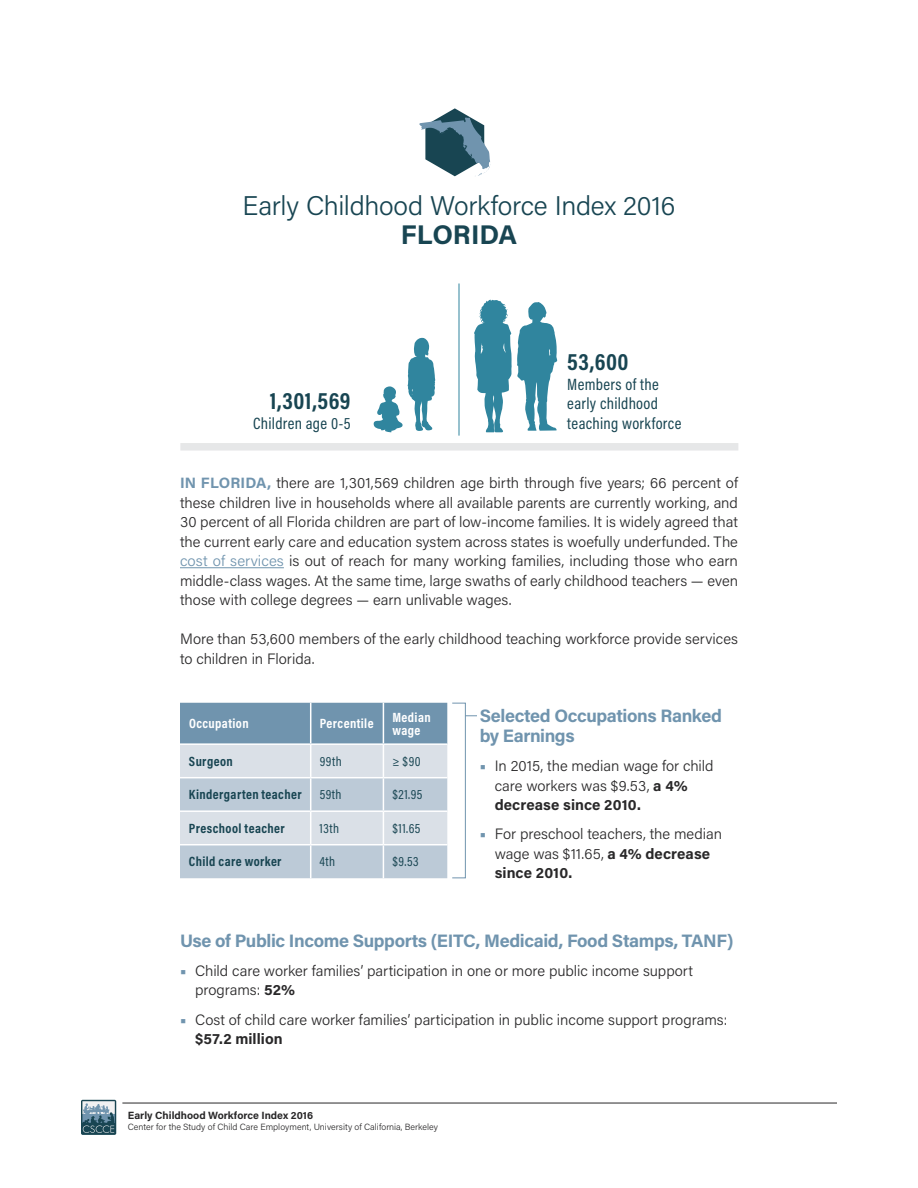
<style>
.page{position:relative;width:918px;height:1188px;background:#fff}
.page>*{position:absolute;margin:0;border:0;box-sizing:border-box;transform-origin:0 0}
.t1{font:300 27px "Acumin Pro";letter-spacing:-.01em;color:#184552}
.t2{font:700 27px "Acumin Pro";color:#184552}
.t3{font:700 24px "Acumin Pro Cond";letter-spacing:.02em;color:#184552}
.t4{font:700 18px/19.5px "Acumin Pro";letter-spacing:-.02em;color:#7094ae}
.t5{font:16.5px/19.5px "Acumin Pro Cond";letter-spacing:.02em;color:#184552}
.t6{font:300 15px/19.5px "Acumin Pro";color:#292829}
.t7{font:700 13.5px "Acumin Pro Cond";letter-spacing:.03em;color:#184552}
.t8{font:13.5px "Acumin Pro Cond";letter-spacing:.03em;color:#184552}
.t9{font:700 13.5px/13.5px "Acumin Pro Cond";letter-spacing:.03em;color:#fff}
.t10{font:700 10.5px "Acumin Pro";color:#292829}
.t11{font:300 9px "Acumin Pro";color:#292829}
.s1{font-weight:700;color:#7094ae}
.s2{color:#7094ae}
.s3{font-weight:900;color:#7094ae}
.s4{font-weight:700}
</style>
<div class="page">
<hr style="left:122px;top:1103px;width:715px;height:1px;background:#292829">
<svg style="left:81px;top:1100px;width:35px;height:35px"></svg>
<svg style="left:373px;top:338px;width:62px;height:95px"></svg>
<hr style="left:180px;top:567px;width:104px;height:1px;background:#7094ae">
<div style="left:180px;top:443px;width:558px;height:8px;background:#e6e7e8"></div>
<hr style="left:459px;top:284px;width:1px;height:152px;background:#30859e">
<svg style="left:180px;top:703px;width:267px;height:175px;background:#b6c6d3"></svg>
<hr style="left:310px;top:703px;width:1px;height:40px;background:#fff">
<hr style="left:383px;top:703px;width:1px;height:40px;background:#fff">
<hr style="left:180px;top:743px;width:131px;height:2px;background:#fff">
<hr style="left:311px;top:743px;width:72px;height:2px;background:#fff">
<hr style="left:310px;top:745px;width:1px;height:32px;background:#fff">
<hr style="left:383px;top:743px;width:64px;height:2px;background:#fff">
<hr style="left:383px;top:745px;width:1px;height:32px;background:#fff">
<hr style="left:180px;top:777px;width:131px;height:1px;background:#fff">
<hr style="left:311px;top:777px;width:72px;height:1px;background:#fff">
<hr style="left:310px;top:778px;width:1px;height:32px;background:#fff">
<hr style="left:383px;top:777px;width:64px;height:1px;background:#fff">
<hr style="left:383px;top:778px;width:1px;height:32px;background:#fff">
<hr style="left:180px;top:810px;width:131px;height:2px;background:#fff">
<hr style="left:311px;top:810px;width:72px;height:2px;background:#fff">
<hr style="left:310px;top:812px;width:1px;height:32px;background:#fff">
<hr style="left:383px;top:810px;width:64px;height:2px;background:#fff">
<hr style="left:383px;top:812px;width:1px;height:32px;background:#fff">
<hr style="left:180px;top:844px;width:131px;height:1px;background:#fff">
<hr style="left:311px;top:844px;width:72px;height:1px;background:#fff">
<hr style="left:310px;top:845px;width:1px;height:33px;background:#fff">
<hr style="left:383px;top:844px;width:64px;height:1px;background:#fff">
<hr style="left:383px;top:845px;width:1px;height:33px;background:#fff">
<div style="left:452px;top:703px;width:14px;height:175px;border:1px solid #7094ae"></div>
<svg style="left:465px;top:715px;width:12px;height:1px"></svg>
<svg style="left:474px;top:300px;width:83px;height:132px"></svg>
<svg style="left:419px;top:108px;width:71px;height:68px"></svg>
<h1 class="t1" style="left:243px;top:187px;width:435px">Early Childhood Workforce Index 2016</h1>
<h1 class="t2" style="left:401px;top:216px;width:118px">FLORIDA</h1>
<h2 class="t3" style="left:270px;top:385px;width:82px">1,301,569</h2>
<p class="t5" style="left:253px;top:413px;width:99px">Children age 0-5</p>
<h2 class="t3" style="left:567px;top:346px;width:63px">53,600</h2>
<p class="t5" style="left:567px;top:374px;width:116px">Members of the early childhood teaching workforce</p>
<p class="t6" style="left:180px;top:473px;width:560px;text-align:justify"><span class="s1">IN FLORIDA,</span> there are 1,301,569 children age birth through five years; 66 percent of these children live in households where all available parents are currently working, and 30 percent of all Florida children are part of low-income families. It is widely agreed that the current early care and education system across states is woefully underfunded. The <span class="s2">cost of services</span> is out of reach for many working families, including those who earn middle-class wages. At the same time, large swaths of early childhood teachers — even those with college degrees — earn unlivable wages.</p>
<p class="t6" style="left:180px;top:629px;width:560px">More than 53,600 members of the early childhood teaching workforce provide services to children in Florida.</p>
<p class="t9" style="left:189px;top:717px;width:61px">Occupation</p>
<p class="t9" style="left:320px;top:717px;width:55px">Percentile</p>
<p class="t9" style="left:392px;top:710px;width:40px">Median wage</p>
<p class="t7" style="left:189px;top:752px;width:45px">Surgeon</p>
<p class="t8" style="left:320px;top:753px;width:24px">99th</p>
<p class="t8" style="left:392px;top:753px;width:30px">≥ $90</p>
<p class="t7" style="left:189px;top:786px;width:114px">Kindergarten teacher</p>
<p class="t8" style="left:320px;top:786px;width:23px">59th</p>
<p class="t8" style="left:392px;top:786px;width:32px">$21.95</p>
<p class="t7" style="left:189px;top:819px;width:97px">Preschool teacher</p>
<p class="t8" style="left:320px;top:820px;width:21px">13th</p>
<p class="t8" style="left:392px;top:820px;width:30px">$11.65</p>
<p class="t7" style="left:189px;top:853px;width:94px">Child care worker</p>
<p class="t8" style="left:320px;top:853px;width:17px">4th</p>
<p class="t8" style="left:392px;top:853px;width:28px">$9.53</p>
<p class="t4" style="left:480px;top:705px;width:244px">Selected Occupations Ranked by Earnings</p>
<p class="t6" style="left:495px;top:755px;width:220px;text-indent:-15px"><span class="s3">•</span> In 2015, the median wage for child care workers was $9.53, <span class="s4">a 4% decrease since 2010.</span></p>
<p class="t6" style="left:495px;top:824px;width:229px;text-indent:-15px"><span class="s3">•</span> For preschool teachers, the median wage was $11.65, <span class="s4">a 4% decrease since 2010.</span></p>
<p class="t4" style="left:180px;top:930px;width:555px">Use of Public Income Supports (EITC, Medicaid, Food Stamps, TANF)</p>
<p class="t6" style="left:195px;top:960px;width:499px;text-indent:-15px"><span class="s3">•</span> Child care worker families’ participation in one or more public income support programs: <span class="s4">52%</span></p>
<p class="t6" style="left:195px;top:1009px;width:534px;text-indent:-15px"><span class="s3">•</span> Cost of child care worker families’ participation in public income support programs: <span class="s4">$57.2 million</span></p>
<p class="t10" style="left:128px;top:1108px;width:187px">Early Childhood Workforce Index 2016</p>
<p class="t11" style="left:128px;top:1121px;width:312px">Center for the Study of Child Care Employment, University of California, Berkeley</p>
</div>
